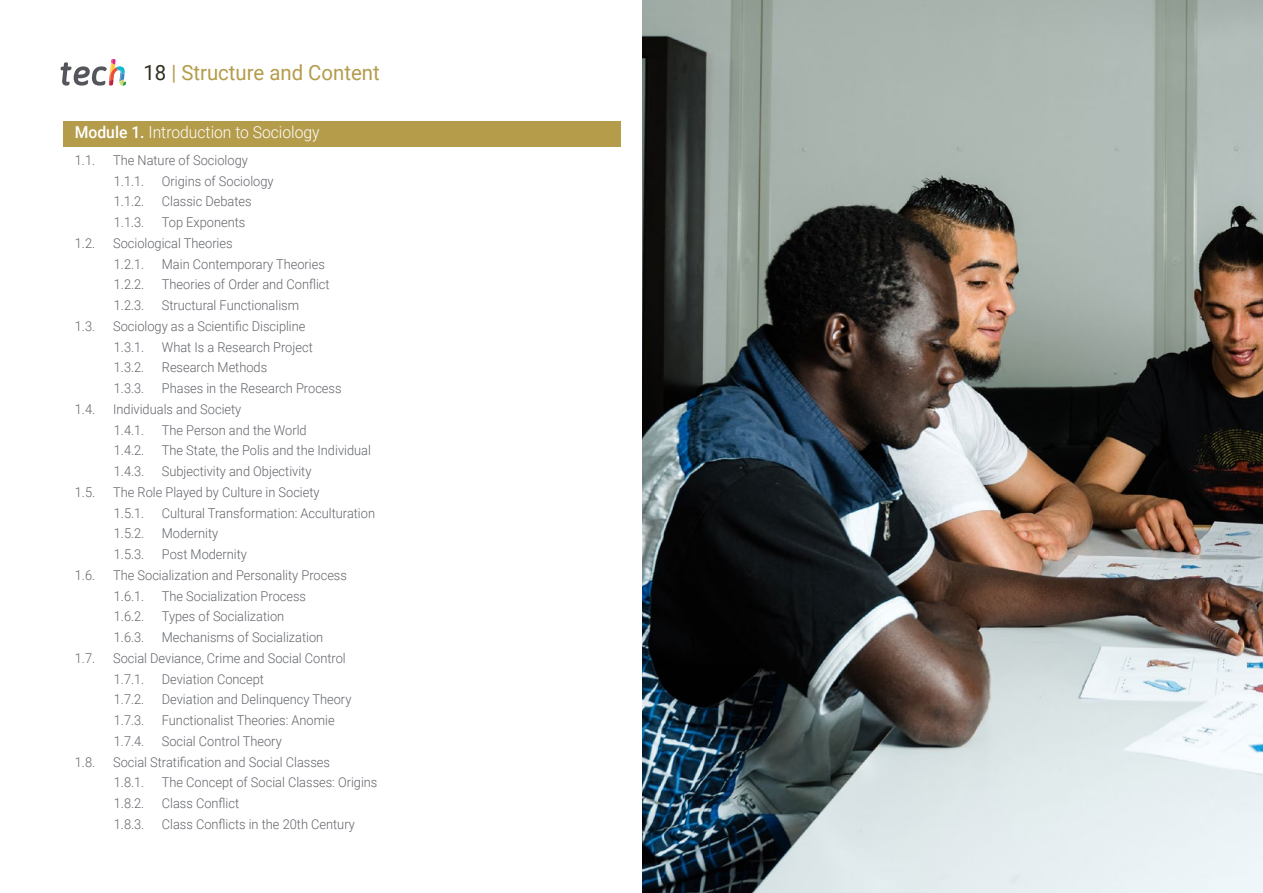
<style>
.page{position:relative;width:1263px;height:893px;background:#fff}
.page>*{position:absolute;margin:0;border:0;box-sizing:border-box;transform-origin:0 0}
.t1{font:21px "Roboto";color:#b49c4b}
.t2{font:300 16.5px "Roboto";color:#fff;scale:.95 1}
.t3{font:300 13.5px/20.7px "Roboto";color:#61646a;scale:.95 1}
.s1{color:#312e20}
.s2{font-weight:500}
</style>
<div class="page">
<svg style="left:61px;top:59px;width:65px;height:27px"></svg>
<div style="left:64px;top:121px;width:557px;height:25px;background:#b49c4b"></div>
<img style="left:642px;top:0;width:621px;height:893px">
<h1 class="t1" style="left:144px;top:57px;width:238px"><span class="s1">18</span> | Structure and Content</h1>
<p class="t2" style="left:75px;top:120px;width:259px"><span class="s2">Module 1.</span> Introduction to Sociology</p>
<p class="t3" style="left:75px;top:149px;width:23px">1.1.</p>
<p class="t3" style="left:113px;top:149px;width:143px">The Nature of Sociology<br>1.1.1.</p>
<p class="t3" style="left:162px;top:170px;width:119px">Origins of Sociology</p>
<p class="t3" style="left:114px;top:191px;width:34px">1.1.2.</p>
<p class="t3" style="left:162px;top:191px;width:96px">Classic Debates</p>
<p class="t3" style="left:114px;top:211px;width:34px">1.1.3.</p>
<p class="t3" style="left:162px;top:211px;width:89px">Top Exponents</p>
<p class="t3" style="left:75px;top:232px;width:23px">1.2.</p>
<p class="t3" style="left:113px;top:232px;width:127px">Sociological Theories<br>1.2.1.</p>
<p class="t3" style="left:162px;top:253px;width:173px">Main Contemporary Theories</p>
<p class="t3" style="left:114px;top:274px;width:34px">1.2.2.</p>
<p class="t3" style="left:162px;top:274px;width:178px">Theories of Order and Conflict</p>
<p class="t3" style="left:114px;top:294px;width:34px">1.2.3.</p>
<p class="t3" style="left:162px;top:294px;width:146px">Structural Functionalism</p>
<p class="t3" style="left:75px;top:315px;width:23px">1.3.</p>
<p class="t3" style="left:113px;top:315px;width:204px">Sociology as a Scientific Discipline<br>1.3.1.</p>
<p class="t3" style="left:162px;top:336px;width:160px">What Is a Research Project</p>
<p class="t3" style="left:114px;top:357px;width:34px">1.3.2.</p>
<p class="t3" style="left:162px;top:357px;width:112px">Research Methods</p>
<p class="t3" style="left:114px;top:377px;width:34px">1.3.3.</p>
<p class="t3" style="left:162px;top:377px;width:191px">Phases in the Research Process</p>
<p class="t3" style="left:75px;top:398px;width:23px">1.4.</p>
<p class="t3" style="left:113px;top:398px;width:137px">Individuals and Society<br>1.4.1.</p>
<p class="t3" style="left:162px;top:419px;width:154px">The Person and the World</p>
<p class="t3" style="left:114px;top:440px;width:34px">1.4.2.</p>
<p class="t3" style="left:162px;top:440px;width:222px">The State, the Polis and the Individual</p>
<p class="t3" style="left:114px;top:460px;width:34px">1.4.3.</p>
<p class="t3" style="left:162px;top:460px;width:159px">Subjectivity and Objectivity</p>
<p class="t3" style="left:75px;top:481px;width:23px">1.5.</p>
<p class="t3" style="left:113px;top:481px;width:219px">The Role Played by Culture in Society<br>1.5.1.</p>
<p class="t3" style="left:162px;top:502px;width:226px">Cultural Transformation: Acculturation</p>
<p class="t3" style="left:114px;top:523px;width:34px">1.5.2.</p>
<p class="t3" style="left:162px;top:523px;width:61px">Modernity</p>
<p class="t3" style="left:114px;top:543px;width:34px">1.5.3.</p>
<p class="t3" style="left:162px;top:543px;width:91px">Post Modernity</p>
<p class="t3" style="left:75px;top:564px;width:23px">1.6.</p>
<p class="t3" style="left:113px;top:564px;width:248px">The Socialization and Personality Process<br>1.6.1.</p>
<p class="t3" style="left:162px;top:585px;width:153px">The Socialization Process</p>
<p class="t3" style="left:114px;top:606px;width:34px">1.6.2.</p>
<p class="t3" style="left:162px;top:606px;width:130px">Types of Socialization</p>
<p class="t3" style="left:114px;top:626px;width:34px">1.6.3.</p>
<p class="t3" style="left:162px;top:626px;width:171px">Mechanisms of Socialization</p>
<p class="t3" style="left:75px;top:647px;width:23px">1.7.</p>
<p class="t3" style="left:113px;top:647px;width:246px">Social Deviance, Crime and Social Control<br>1.7.1.</p>
<p class="t3" style="left:162px;top:668px;width:109px">Deviation Concept</p>
<p class="t3" style="left:114px;top:689px;width:34px">1.7.2.</p>
<p class="t3" style="left:162px;top:689px;width:201px">Deviation and Delinquency Theory</p>
<p class="t3" style="left:114px;top:709px;width:34px">1.7.3.</p>
<p class="t3" style="left:162px;top:709px;width:183px">Functionalist Theories: Anomie</p>
<p class="t3" style="left:114px;top:730px;width:34px">1.7.4.</p>
<p class="t3" style="left:162px;top:730px;width:128px">Social Control Theory</p>
<p class="t3" style="left:75px;top:751px;width:23px">1.8.</p>
<p class="t3" style="left:113px;top:751px;width:230px">Social Stratification and Social Classes<br>1.8.1.</p>
<p class="t3" style="left:162px;top:772px;width:228px">The Concept of Social Classes: Origins</p>
<p class="t3" style="left:114px;top:792px;width:34px">1.8.2.</p>
<p class="t3" style="left:162px;top:792px;width:83px">Class Conflict</p>
<p class="t3" style="left:114px;top:813px;width:34px">1.8.3.</p>
<p class="t3" style="left:162px;top:813px;width:205px">Class Conflicts in the 20th Century</p>
</div>
